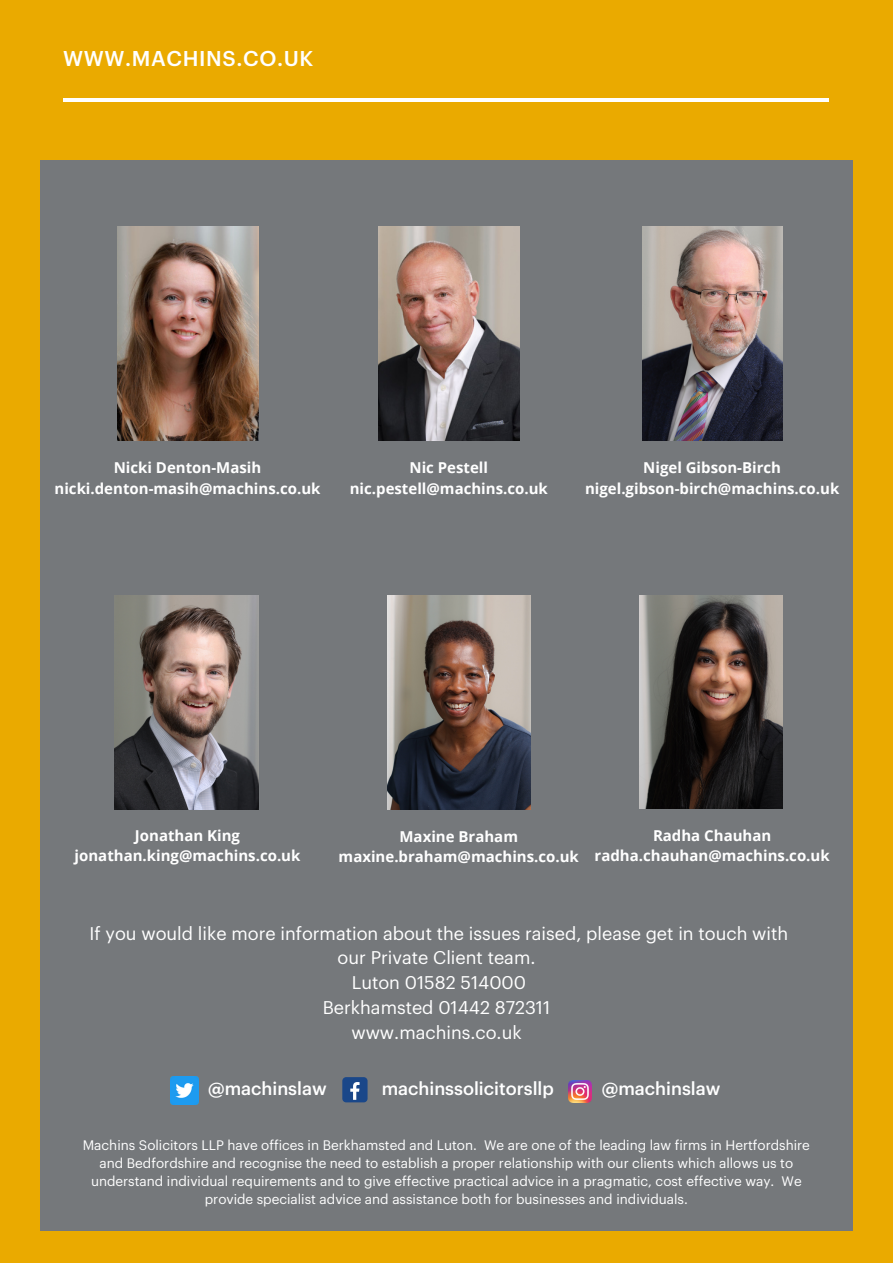
<style>
.page{position:relative;width:893px;height:1264px;background:#fff}
.page>*{position:absolute;margin:0;border:0;box-sizing:border-box;transform-origin:0 0}
.t1{font:500 21px "Graphik";letter-spacing:.03em;color:#fff}
.t2{font:18px/24.8px "Graphik";color:#fff;text-align:center}
.t3{font:500 18px "Graphik";color:#fff}
.t4{font:700 15px "Open Sans";color:#fff}
.t5{font:13.5px/18px "Graphik";color:#fff;text-align:center}
</style>
<div class="page">
<div style="left:0;top:0;width:892px;height:1262px;background:#eaaa00"></div>
<hr style="left:63px;top:98px;width:766px;height:4px;background:#fff">
<div style="left:41px;top:160px;width:812px;height:1070px;background:#75787b"></div>
<img style="left:642px;top:227px;width:140px;height:213px">
<img style="left:117px;top:227px;width:141px;height:213px">
<img style="left:114px;top:595px;width:144px;height:214px">
<img style="left:639px;top:595px;width:143px;height:213px">
<img style="left:387px;top:595px;width:143px;height:214px">
<img style="left:378px;top:227px;width:141px;height:213px">
<div style="left:342px;top:1077px;width:25px;height:25px;background:#1a4789;border-radius:4px"></div>
<svg style="left:350px;top:1082px;width:9px;height:17px"></svg>
<img style="left:170px;top:1076px;width:28px;height:28px">
<img style="left:568px;top:1080px;width:23px;height:22px">
<p class="t1" style="left:63px;top:49px;width:251px">WWW.MACHINS.CO.UK</p>
<p class="t4" style="left:114px;top:457px;width:149px">Nicki Denton-Masih</p>
<p class="t4" style="left:55px;top:477px;width:267px">nicki.denton-masih@machins.co.uk</p>
<p class="t4" style="left:409px;top:457px;width:80px">Nic Pestell</p>
<p class="t4" style="left:350px;top:477px;width:199px">nic.pestell@machins.co.uk</p>
<p class="t4" style="left:643px;top:457px;width:139px">Nigel Gibson-Birch</p>
<p class="t4" style="left:585px;top:477px;width:256px">nigel.gibson-birch@machins.co.uk</p>
<p class="t4" style="left:135px;top:825px;width:107px">Jonathan King</p>
<p class="t4" style="left:75px;top:845px;width:227px">jonathan.king@machins.co.uk</p>
<p class="t4" style="left:399px;top:825px;width:120px">Maxine Braham</p>
<p class="t4" style="left:338px;top:845px;width:242px">maxine.braham@machins.co.uk</p>
<p class="t4" style="left:653px;top:825px;width:120px">Radha Chauhan</p>
<p class="t4" style="left:594px;top:845px;width:236px">radha.chauhan@machins.co.uk</p>
<p class="t2" style="left:90px;top:921px;width:700px">If you would like more information about the issues raised, please get in touch with our Private Client team.</p>
<p class="t2" style="left:352px;top:971px;width:176px">Luton 01582 514000</p>
<p class="t2" style="left:323px;top:995px;width:229px">Berkhamsted 01442 872311</p>
<p class="t2" style="left:351px;top:1020px;width:172px">www.machins.co.uk</p>
<p class="t3" style="left:208px;top:1080px;width:120px">@machinslaw</p>
<p class="t3" style="left:381px;top:1080px;width:174px">machinssolicitorsllp</p>
<p class="t3" style="left:602px;top:1080px;width:120px">@machinslaw</p>
<p class="t5" style="left:83px;top:1136px;width:728px">Machins Solicitors LLP have offices in Berkhamsted and Luton. We are one of the leading law firms in Hertfordshire and Bedfordshire and recognise the need to establish a proper relationship with our clients which allows us to understand individual requirements and to give effective practical advice in a pragmatic, cost effective way. We provide specialist advice and assistance both for businesses and individuals.</p>
</div>
